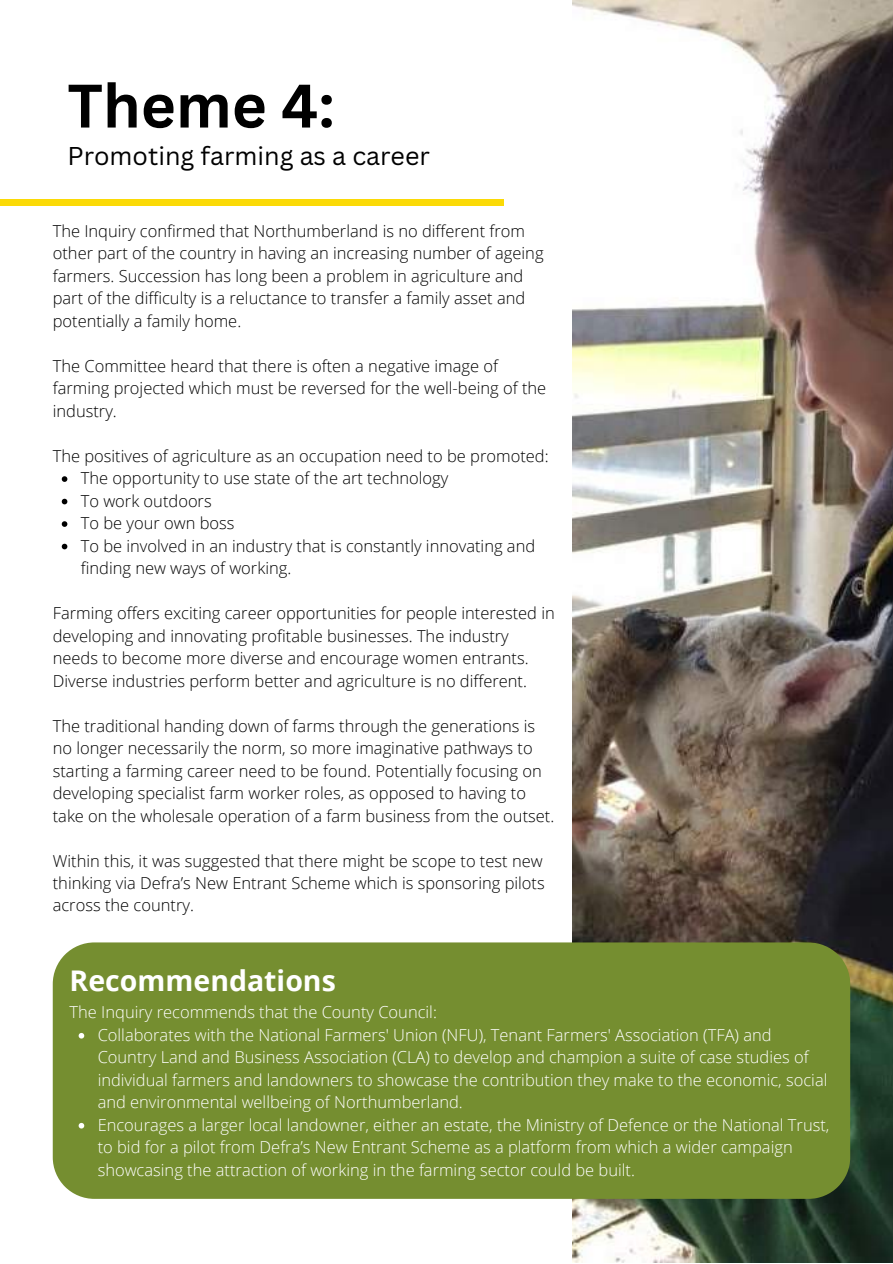
<style>
.page{position:relative;width:893px;height:1264px;background:#fff}
.page>*{position:absolute;margin:0;border:0;box-sizing:border-box;transform-origin:0 0}
.t1{font:700 60px "Canva Sans";color:#000}
.t2{font:700 28.5px "Open Sans";color:#fff}
.t3{font:25.05px "Canva Sans";color:#000}
.t4{font:300 16.5px/22.5px "Open Sans";color:#000}
.t5{font:300 16.5px/22.5px "Open Sans";color:#fff}
</style>
<div class="page">
<div style="left:0;top:199px;width:504px;height:6px;background:#fbda06"></div>
<img style="left:573px;top:0;width:319px;height:1262px">
<svg style="left:62px;top:476px;width:5px;height:6px"></svg>
<svg style="left:62px;top:499px;width:5px;height:5px"></svg>
<svg style="left:62px;top:521px;width:5px;height:6px"></svg>
<svg style="left:62px;top:543px;width:5px;height:6px"></svg>
<div style="left:53px;top:942px;width:797px;height:256px;background:#758e30"></div>
<svg style="left:79px;top:1032px;width:5px;height:6px"></svg>
<svg style="left:79px;top:1122px;width:5px;height:6px"></svg>
<h1 class="t1" style="left:67px;top:63px;width:269px">Theme 4:</h1>
<h3 class="t3" style="left:67px;top:138px;width:364px">Promoting farming as a career</h3>
<p class="t4" style="left:53px;top:219px;width:492px">The Inquiry confirmed that Northumberland is no different from other part of the country in having an increasing number of ageing farmers. Succession has long been a problem in agriculture and part of the difficulty is a reluctance to transfer a family asset and potentially a family home.</p>
<p class="t4" style="left:53px;top:354px;width:495px">The Committee heard that there is often a negative image of farming projected which must be reversed for the well-being of the industry.</p>
<p class="t4" style="left:53px;top:444px;width:497px">The positives of agriculture as an occupation need to be promoted:</p>
<p class="t4" style="left:81px;top:466px;width:456px">The opportunity to use state of the art technology<br>To work outdoors<br>To be your own boss<br>To be involved in an industry that is constantly innovating and finding new ways of working.</p>
<p class="t4" style="left:53px;top:601px;width:503px">Farming offers exciting career opportunities for people interested in developing and innovating profitable businesses. The industry needs to become more diverse and encourage women entrants.<br>Diverse industries perform better and agriculture is no different.</p>
<p class="t4" style="left:53px;top:714px;width:503px">The traditional handing down of farms through the generations is no longer necessarily the norm, so more imaginative pathways to starting a farming career need to be found. Potentially focusing on developing specialist farm worker roles, as opposed to having to take on the wholesale operation of a farm business from the outset.</p>
<p class="t4" style="left:53px;top:848px;width:493px">Within this, it was suggested that there might be scope to test new thinking via Defra’s New Entrant Scheme which is sponsoring pilots across the country.</p>
<h2 class="t2" style="left:70px;top:960px;width:268px">Recommendations</h2>
<p class="t5" style="left:70px;top:1000px;width:369px">The Inquiry recommends that the County Council:</p>
<p class="t5" style="left:98px;top:1023px;width:733px">Collaborates with the National Farmers' Union (NFU), Tenant Farmers' Association (TFA) and Country Land and Business Association (CLA) to develop and champion a suite of case studies of individual farmers and landowners to showcase the contribution they make to the economic, social and environmental wellbeing of Northumberland.<br>Encourages a larger local landowner, either an estate, the Ministry of Defence or the National Trust, to bid for a pilot from Defra’s New Entrant Scheme as a platform from which a wider campaign showcasing the attraction of working in the farming sector could be built.</p>
</div>
